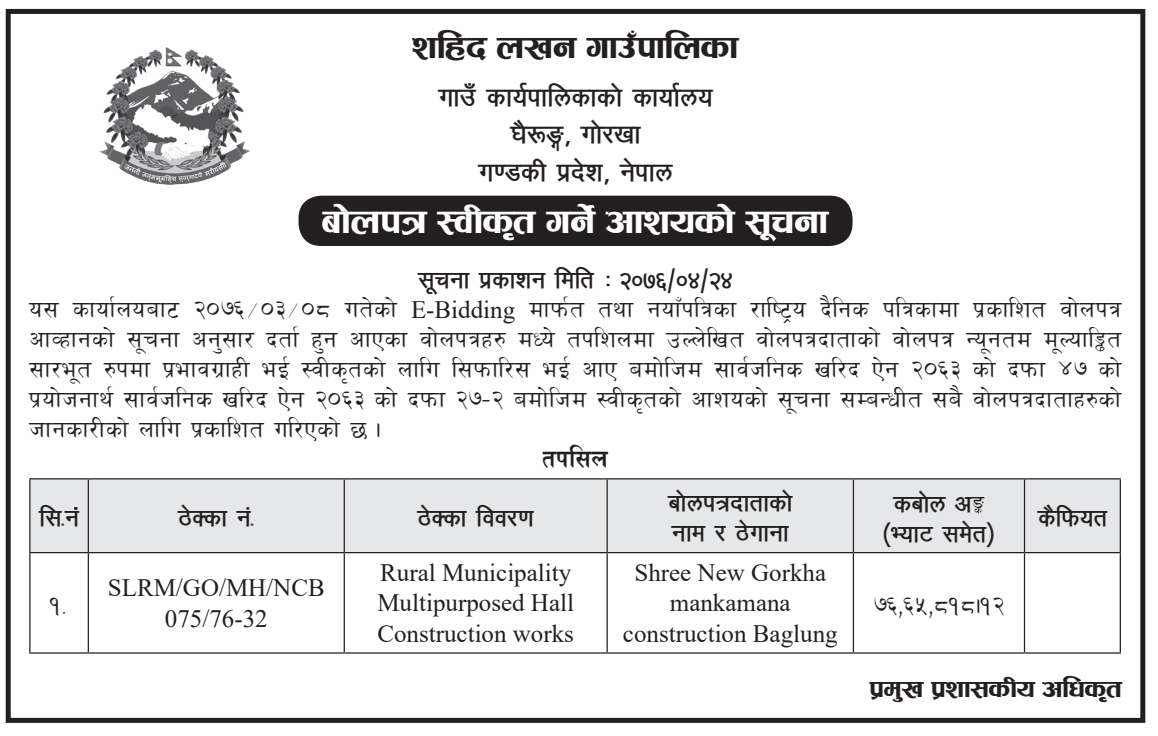
<style>
.page{position:relative;width:1158px;height:736px;background:#fff}
.page>*{position:absolute;margin:0;border:0;box-sizing:border-box;transform-origin:0 0}
.t1{font:42.5px "Ganesh";color:#fff}
.t2{font:40px "Ganess";color:#231f20}
.t3{font:800 32.5px/37.5px "Shreenath";color:#231f20;text-align:center}
.t4{font:700 32.5px "Rajdhani";color:#231f20}
.t5{font:30px/30px "Preeti";color:#231f20}
.t6{font:800 30px/30px "Shreenath";color:#231f20}
.t7{font:30px "Ganesh";color:#231f20}
.t8{font:25px/30px "Times New Roman";color:#231f20;text-align:center}
.s1{font-family:"Times New Roman";font-size:25px}
.s2{font-family:"Preeti";font-weight:400}
</style>
<div class="page">
<div style="left:6px;top:9px;width:1139px;height:714px;border:5px solid #231f20"></div>
<div style="left:298px;top:196px;width:554px;height:50px;background:#231f20;border-radius:22px"></div>
<div style="left:30px;top:479px;width:1089px;height:73px;background:#e6e7e9"></div>
<hr style="left:29px;top:478px;width:59px;height:1px;background:#231f20">
<hr style="left:88px;top:478px;width:256px;height:1px;background:#231f20">
<hr style="left:344px;top:478px;width:263px;height:1px;background:#231f20">
<hr style="left:607px;top:478px;width:246px;height:1px;background:#231f20">
<hr style="left:853px;top:478px;width:171px;height:1px;background:#231f20">
<hr style="left:1024px;top:478px;width:96px;height:1px;background:#231f20">
<hr style="left:29px;top:552px;width:59px;height:1px;background:#231f20">
<hr style="left:88px;top:552px;width:256px;height:1px;background:#231f20">
<hr style="left:344px;top:552px;width:263px;height:1px;background:#231f20">
<hr style="left:607px;top:552px;width:246px;height:1px;background:#231f20">
<hr style="left:853px;top:552px;width:171px;height:1px;background:#231f20">
<hr style="left:1024px;top:552px;width:96px;height:1px;background:#231f20">
<hr style="left:29px;top:652px;width:59px;height:1px;background:#231f20">
<hr style="left:88px;top:652px;width:256px;height:1px;background:#231f20">
<hr style="left:344px;top:652px;width:263px;height:1px;background:#231f20">
<hr style="left:607px;top:652px;width:246px;height:1px;background:#231f20">
<hr style="left:853px;top:652px;width:171px;height:1px;background:#231f20">
<hr style="left:1024px;top:652px;width:96px;height:1px;background:#231f20">
<hr style="left:29px;top:479px;width:1px;height:73px;background:#231f20">
<hr style="left:29px;top:553px;width:1px;height:99px;background:#231f20">
<hr style="left:88px;top:479px;width:1px;height:73px;background:#231f20">
<hr style="left:343px;top:479px;width:2px;height:73px;background:#231f20">
<hr style="left:606px;top:479px;width:1px;height:73px;background:#231f20">
<hr style="left:852px;top:479px;width:1px;height:73px;background:#231f20">
<hr style="left:1023px;top:479px;width:1px;height:73px;background:#231f20">
<hr style="left:1119px;top:479px;width:1px;height:73px;background:#231f20">
<hr style="left:88px;top:553px;width:1px;height:99px;background:#231f20">
<hr style="left:343px;top:553px;width:2px;height:99px;background:#231f20">
<hr style="left:606px;top:553px;width:1px;height:99px;background:#231f20">
<hr style="left:852px;top:553px;width:1px;height:99px;background:#231f20">
<hr style="left:1023px;top:553px;width:1px;height:99px;background:#231f20">
<hr style="left:1119px;top:553px;width:1px;height:99px;background:#231f20">
<img style="left:99px;top:47px;width:152px;height:138px">
<h2 class="t2" style="left:412px;top:30px;width:327px">zlxb nvg ufp“kflnsf</h2>
<p class="t3" style="left:438px;top:78px;width:276px">ufpF sfo{kflnsfsf]sfof{no<br>3}?Ë, uf]/vf<br>u08sL k|b]z, g]kfn</p>
<h1 class="t1" style="left:322px;top:203px;width:507px">af]nkq :jLs[t ug]{cfzosf];"rgf</h1>
<p class="t6" style="left:418px;top:265px;width:316px">;"rgf k|sfzg ldlt M @)&amp;^÷)$÷@$</p>
<p class="t5" style="left:29px;top:294px;width:1105px">o; sfof{noaf6 @)&amp;^÷)#÷)* ut]sf] <span class="s1">E-Bidding</span> dfkm{t tyf gofFklqsf /fli6«o b}lgs klqsfdf k|sflzt jf]nkq cfJxfgsf];"rgf cg';f/ btf{ x'g cfPsf jf]nkqx? dWo]tklzndf pNn]lvt jf]nkqbftfsf]jf]nkq Go"gtd d"Nofl°t ;f/e"t ?kdf k|efju|fxL eO{ :jLs[tsf]nflu l;kmfl/; eO{ cfP adf]lhd ;fj{hlgs vl/b P]g @)^# sf]bkmf $&amp; sf] k|of]hgfy{ ;fj{hlgs vl/b P]g @)^# sf]bkmf @&amp;–@ adf]lhd :jLs[tsf]cfzosf];"rgf ;DaGwLt ;a}jf]nkqbftfx?sf] hfgsf/Lsf]nflu k|sflzt ul/Psf]5 .</p>
<p class="t4" style="left:543px;top:442px;width:67px">tkl;n</p>
<p class="t6" style="left:39px;top:503px;width:45px">l;=g+</p>
<p class="t6" style="left:178px;top:503px;width:78px">7]Ssf g+=</p>
<p class="t6" style="left:417px;top:503px;width:118px">7]Ssf ljj/0f</p>
<p class="t6" style="left:668px;top:488px;width:136px">af]nkqbftfsf] gfd / 7]ufgf</p>
<p class="t6" style="left:883px;top:489px;width:112px;text-align:center">saf]n c<span class="s2">Í </span>-Eof6 ;d]t_</p>
<p class="t6" style="left:1037px;top:503px;width:71px">s}lkmot</p>
<p class="t5" style="left:50px;top:590px;width:20px">!=</p>
<p class="t8" style="left:108px;top:572px;width:218px">SLRM/GO/MH/NCB<br>075/76-32</p>
<p class="t8" style="left:377px;top:557px;width:198px;text-align:justify">Rural Municipality Multipurposed Hall Construction works</p>
<p class="t8" style="left:623px;top:557px;width:216px">Shree New Gorkha mankamana construction Baglung</p>
<p class="t5" style="left:873px;top:590px;width:133px">&amp;^,^%,*!*.!@</p>
<p class="t7" style="left:869px;top:675px;width:254px">k|d'v k|zf;sLo clws[t</p>
</div>
